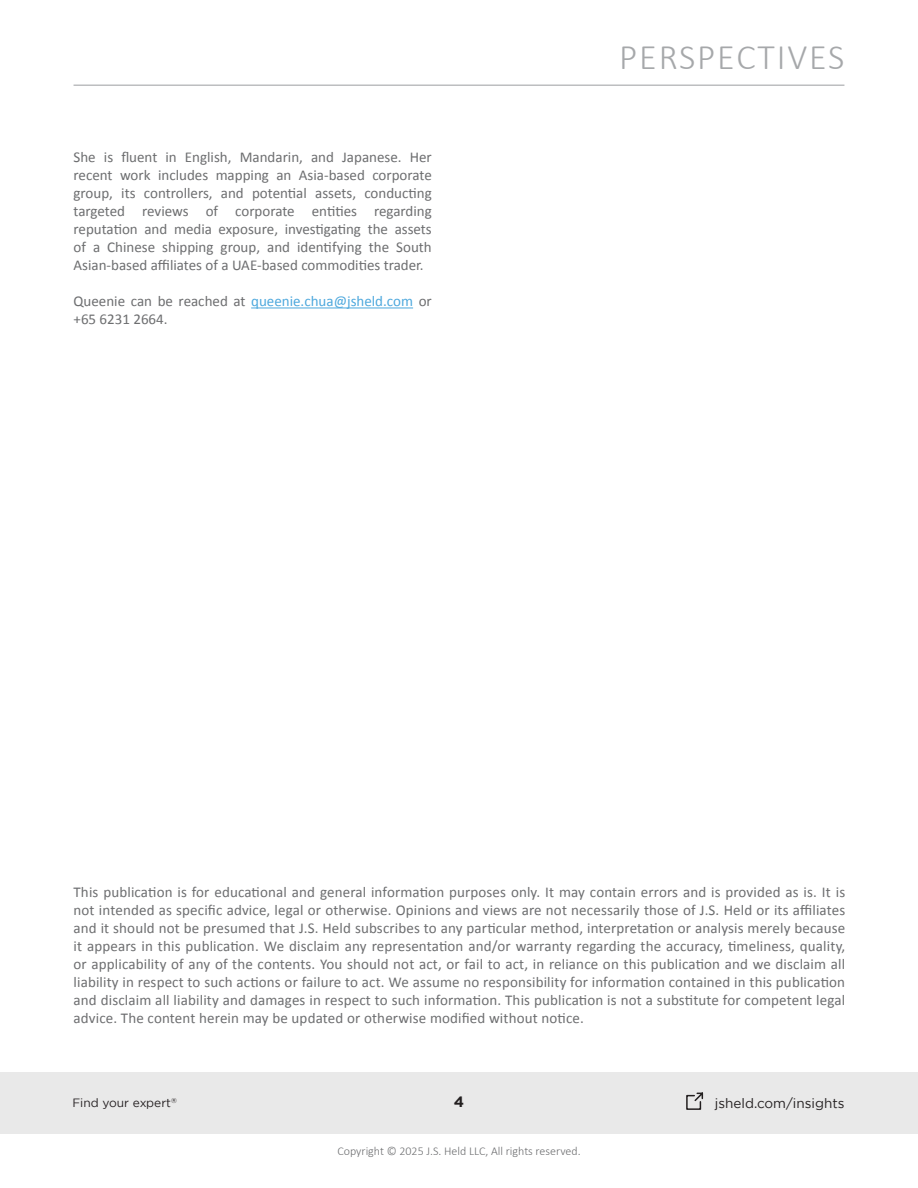
<style>
.page{position:relative;width:918px;height:1188px;background:#fff}
.page>*{position:absolute;margin:0;border:0;box-sizing:border-box;transform-origin:0 0}
.t1{font:300 36px "Calibri";letter-spacing:.05em;color:#a6a8aa}
.Text_Styles{font:15px/18px "Calibri";color:#6d6e70;text-align:justify}
.t2{font:700 15px "Gotham";color:#231f20}
.t3{font:13.5px "Gotham";color:#231f20}
.t4{font:300 12px "Calibri";color:#6d6e70}
.t5{font:12px "Gotham";color:#241f21}
.t6{font:7.05px "Gotham";color:#241f21}
.s1{color:#4da8dd}
</style>
<div class="page">
<div style="left:0;top:1072px;width:918px;height:62px;background:#e9e9e9"></div>
<hr style="left:74px;top:85px;width:770px;height:1px;background:#a6a8ab">
<svg style="left:686px;top:1092px;width:18px;height:18px"></svg>
<hr style="left:251px;top:307px;width:162px;height:1px;background:#4da8dd">
<p class="Text_Styles" style="left:74px;top:148px;width:360px">She is fluent in English, Mandarin, and Japanese. Her recent work includes mapping an Asia-based corporate group, its controllers, and potential assets, conducting targeted reviews of corporate entities regarding reputation and media exposure, investigating the assets of a Chinese shipping group, and identifying the South Asian-based affiliates of a UAE-based commodities trader.</p>
<p class="Text_Styles" style="left:74px;top:292px;width:360px">Queenie can be reached at <span class="s1">queenie.chua@jsheld.com</span> or +65 6231 2664.</p>
<h1 class="t1" style="left:619px;top:35px;width:227px">PERSPECTIVES</h1>
<p class="Text_Styles" style="left:74px;top:882px;width:773px">This publication is for educational and general information purposes only. It may contain errors and is provided as is. It is not intended as specific advice, legal or otherwise. Opinions and views are not necessarily those of J.S. Held or its affiliates and it should not be presumed that J.S. Held subscribes to any particular method, interpretation or analysis merely because it appears in this publication. We disclaim any representation and/or warranty regarding the accuracy, timeliness, quality, or applicability of any of the contents. You should not act, or fail to act, in reliance on this publication and we disclaim all liability in respect to such actions or failure to act. We assume no responsibility for information contained in this publication and disclaim all liability and damages in respect to such information. This publication is not a substitute for competent legal advice. The content herein may be updated or otherwise modified without notice.</p>
<p class="t5" style="left:72px;top:1096px;width:100px">Find your expert</p>
<p class="t2" style="left:454px;top:1093px;width:12px">4</p>
<p class="t3" style="left:715px;top:1095px;width:131px">jsheld.com/insights</p>
<p class="t6" style="left:171px;top:1096px;width:7px">®</p>
<p class="t4" style="left:337px;top:1144px;width:245px">Copyright © 2025 J.S. Held LLC, All rights reserved.</p>
</div>
